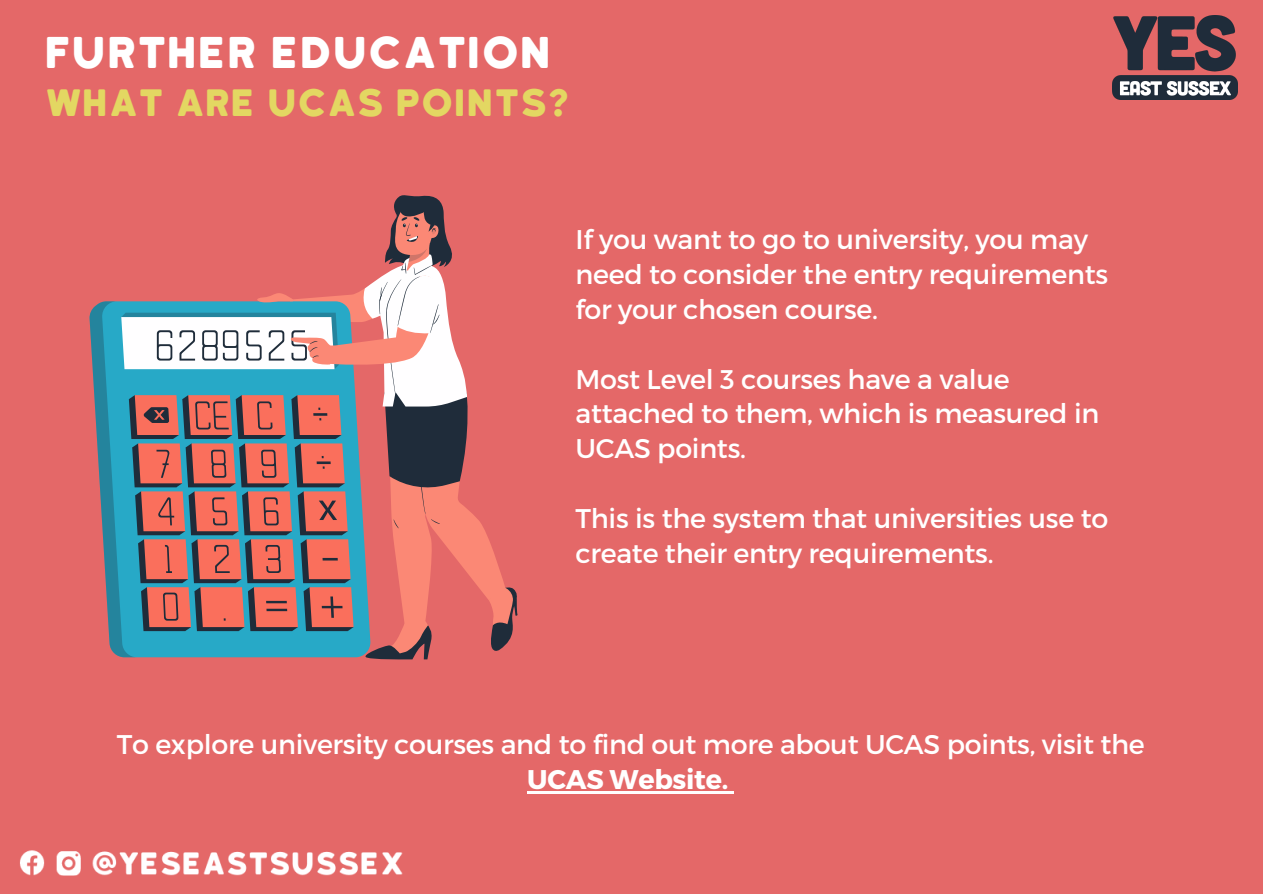
<style>
.page{position:relative;width:1263px;height:894px;background:#fff}
.page>*{position:absolute;margin:0;border:0;box-sizing:border-box;transform-origin:0 0}
.t1{font:42px "Katahdin Round";color:#fff}
.t2{font:36px "Katahdin Round";color:#e3d762}
.t3{font:27px/34.8px "Montserrat";letter-spacing:-.01em;color:#fff}
.s1{font-weight:700}
</style>
<div class="page">
<div style="left:0;top:0;width:1263px;height:893px;background:#e46868"></div>
<img style="left:1113px;top:16px;width:125px;height:84px">
<img style="left:20px;top:850px;width:383px;height:26px">
<svg style="left:89px;top:195px;width:429px;height:464px"></svg>
<hr style="left:527px;top:791px;width:201px;height:2px;background:#fff">
<svg style="left:728px;top:791px;width:6px;height:2px"></svg>
<p class="t1" style="left:45px;top:28px;width:509px">FURTHER EDUCATION</p>
<p class="t2" style="left:45px;top:82px;width:525px">WHAT ARE UCAS POINTS?</p>
<p class="t3" style="left:575px;top:220px;width:534px">If you want to go to university, you may need to consider the entry requirements for your chosen course.</p>
<p class="t3" style="left:575px;top:360px;width:525px">Most Level 3 courses have a value attached to them, which is measured in<br>UCAS points.</p>
<p class="t3" style="left:575px;top:499px;width:534px">This is the system that universities use to create their entry requirements.</p>
<p class="t3" style="left:117px;top:725px;width:1029px;text-align:center">To explore university courses and to find out more about UCAS points, visit the<br><span class="s1">UCAS Website.</span></p>
</div>
